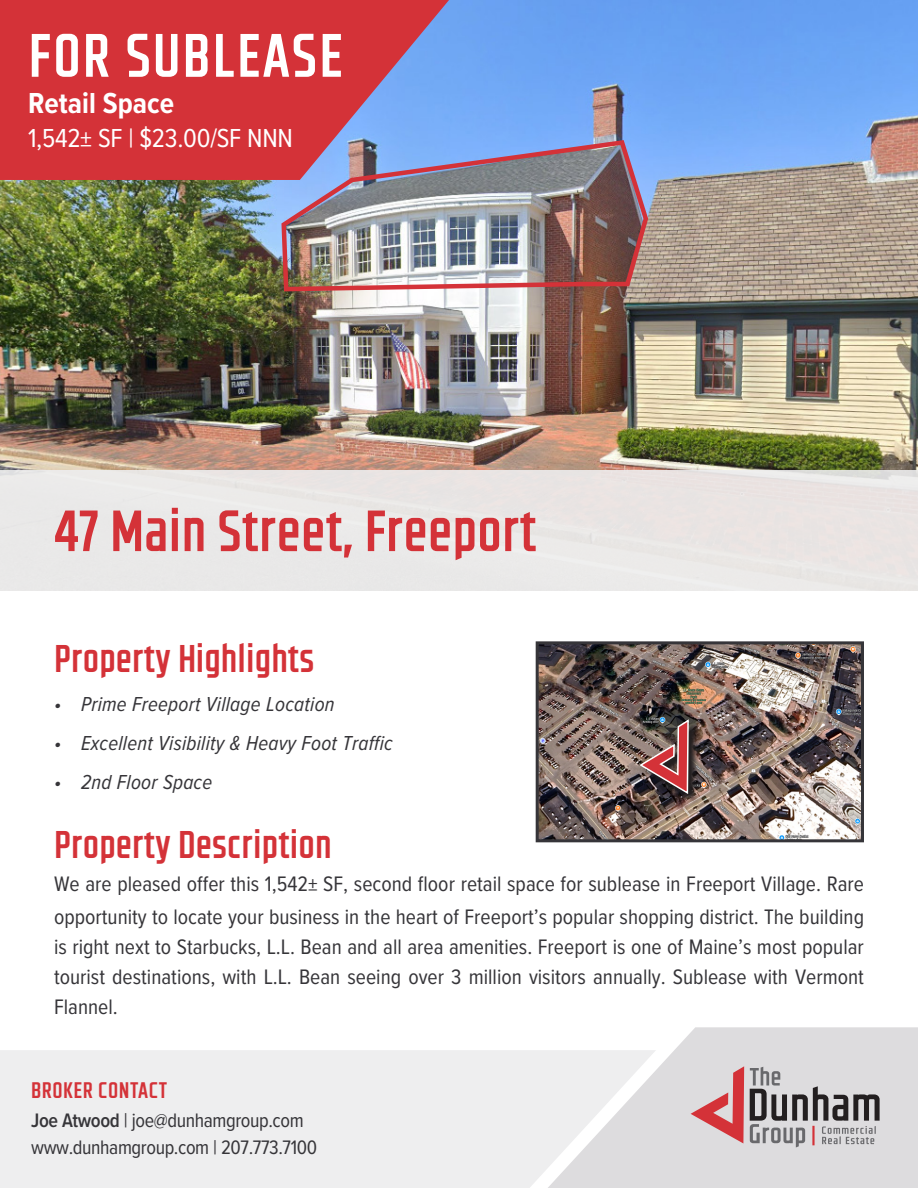
<style>
.page{position:relative;width:918px;height:1188px;background:#fff}
.page>*{position:absolute;margin:0;border:0;box-sizing:border-box;transform-origin:0 0}
.t1{font:700 57px "CC Space Race";letter-spacing:.03em;color:#fff}
.t2{font:700 54px "CC Space Race";color:#d43238}
.t3{font:700 36px "CC Space Race";color:#d43238}
.t4{font:700 30px "Proxima Nova Cond";color:#fff}
.t5{font:27px "Proxima Nova Cond";letter-spacing:-.01em;color:#fff}
.t6{font:21.75px/30px "Proxima Nova Cond";color:#363539}
.t7{font:italic 21px "Proxima Nova Cond";letter-spacing:.01em;color:#363539}
.t8{font:700 21px "CC Space Race";letter-spacing:.02em;color:#d43238}
.t9{font:20.25px "Proxima Nova Cond";letter-spacing:-.02em;color:#363539}
.s1{font-weight:600}
</style>
<div class="page">
<div style="left:656px;top:1027px;width:262px;height:161px;background:#dddcde"></div>
<svg style="left:0;top:1050px;width:656px;height:138px;background:#ededee"></svg>
<svg style="left:691px;top:1066px;width:53px;height:77px;background:#d99da0"></svg>
<svg style="left:750px;top:1067px;width:130px;height:80px;background:#adabad"></svg>
<hr style="left:812px;top:1126px;width:3px;height:19px;background:#d43238">
<img style="left:0;top:0;width:918px;height:471px">
<div style="left:0;top:471px;width:918px;height:120px;background:#eae8e8"></div>
<svg style="left:0;top:0;width:449px;height:180px;background:#c93f4c"></svg>
<img style="left:535px;top:641px;width:329px;height:202px">
<svg style="left:641px;top:721px;width:59px;height:84px"></svg>
<img style="left:638px;top:719px;width:52px;height:76px">
<img style="left:279px;top:138px;width:372px;height:156px">
<p class="t1" style="left:28px;top:11px;width:317px">FOR SUBLEASE</p>
<p class="t4" style="left:28px;top:81px;width:148px">Retail Space</p>
<p class="t5" style="left:28px;top:118px;width:266px">1,542± SF | $23.00/SF NNN</p>
<p class="t2" style="left:54px;top:489px;width:484px">47 Main Street, Freeport</p>
<p class="t3" style="left:54px;top:631px;width:262px">Property Highlights</p>
<p class="t7" style="left:54px;top:689px;width:282px">• Prime Freeport Village Location</p>
<p class="t7" style="left:54px;top:728px;width:340px">• Excellent Visibility &amp; Heavy Foot Traffic</p>
<p class="t7" style="left:54px;top:767px;width:160px">• 2nd Floor Space</p>
<p class="t3" style="left:54px;top:817px;width:279px">Property Description</p>
<p class="t6" style="left:54px;top:867px;width:812px;line-height:33px">We are pleased offer this 1,542± SF, second floor retail space for sublease in Freeport Village. Rare opportunity to locate your business in the heart of Freeport’s popular shopping district. The building</p>
<p class="t6" style="left:54px;top:931px;width:811px;text-align:justify">is right next to Starbucks, L.L. Bean and all area amenities. Freeport is one of Maine’s most popular tourist destinations, with L.L. Bean seeing over 3 million visitors annually. Sublease with Vermont Flannel.</p>
<p class="t8" style="left:31px;top:1074px;width:137px">BROKER CONTACT</p>
<p class="t9" style="left:31px;top:1105px;width:274px"><span class="s1">Joe Atwood</span> | joe@dunhamgroup.com</p>
<p class="t9" style="left:31px;top:1132px;width:287px">www.dunhamgroup.com | 207.773.7100</p>
</div>
